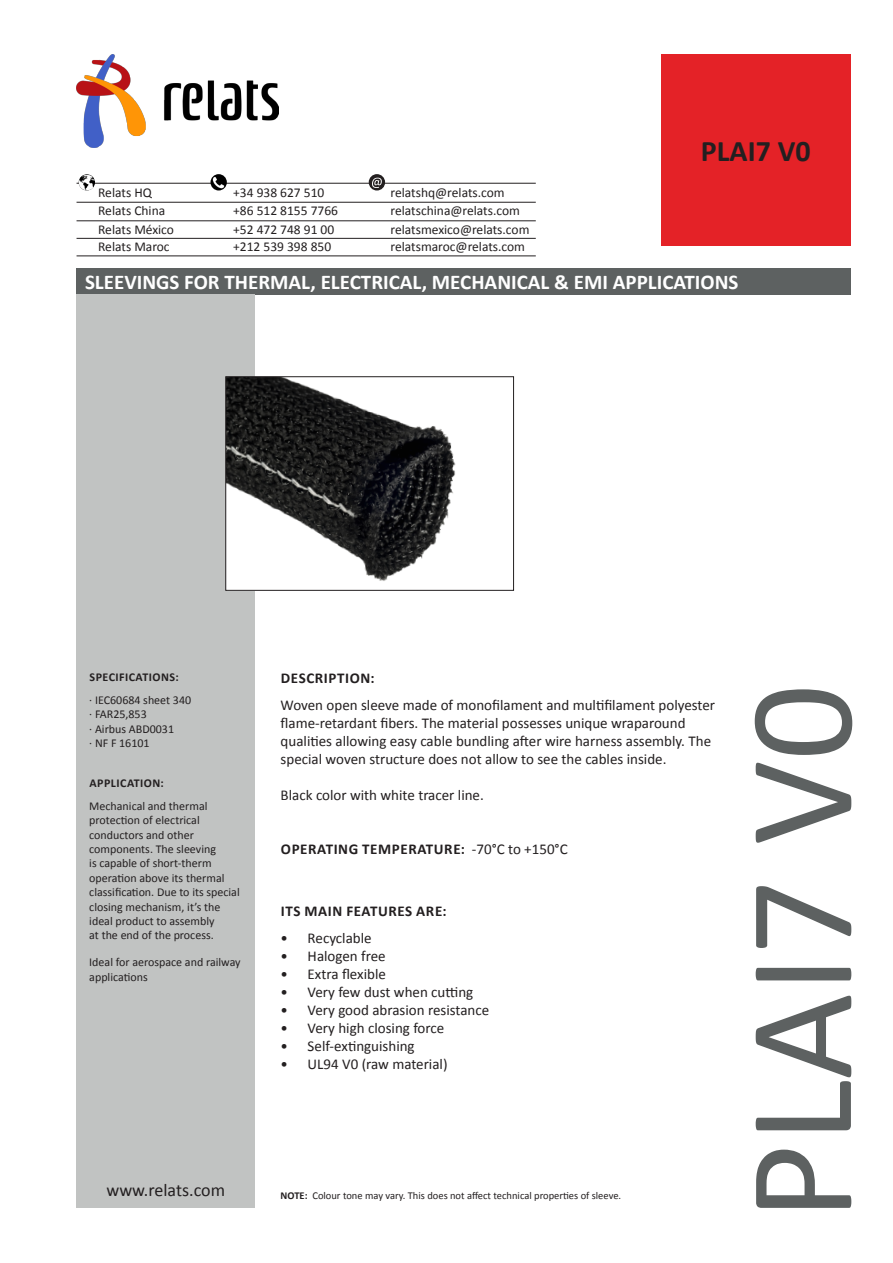
<style>
.page{position:relative;width:893px;height:1263px;background:#fff}
.page>*{position:absolute;margin:0;border:0;box-sizing:border-box;transform-origin:0 0}
.t1{font:150px "Calibri";color:#5d6161}
.t2{font:700 30px "Calibri";color:#231f20}
.t3{font:700 21px "Calibri";color:#fff}
.t4{font:18px "Calibri";color:#231f20}
.Description___Ta___M{font:15px/18px "Calibri";color:#231f20}
.Description___Ta___M-2{font:700 15px "Calibri";letter-spacing:.04em;color:#231f20}
.t5{font:13.5px "Calibri";color:#231f20}
.Aplicacions_-_COS{font:12px/14.4px "Calibri";color:#231f20}
.Especificacions_COS{font:12px "Calibri";color:#231f20}
.Especificacions_i_Ap{font:700 12px "Calibri";letter-spacing:.04em;color:#231f20}
.aplicacions_Títol{font:700 12px "Calibri";letter-spacing:.04em;color:#231f20}
.Description___Ta___M-3{font:10.5px "Calibri";color:#231f20}
.s1{font-weight:400}
.s2{font-weight:700}
</style>
<div class="page">
<img style="left:76px;top:54px;width:202px;height:94px">
<div style="left:77px;top:268px;width:774px;height:27px;background:#5d6161"></div>
<div style="left:77px;top:295px;width:178px;height:913px;background:#c1c3c2"></div>
<div style="left:661px;top:54px;width:189px;height:191px;background:#e42227"></div>
<img style="left:227px;top:378px;width:229px;height:211px">
<div style="left:225px;top:376px;width:289px;height:215px;border:1px solid #231f20"></div>
<div style="left:369px;top:174px;width:16px;height:16px;border:2px solid #231f20;border-radius:50%"></div>
<hr style="left:77px;top:183px;width:459px;height:1px;background:#231f20">
<hr style="left:77px;top:255px;width:459px;height:1px;background:#231f20">
<hr style="left:77px;top:238px;width:459px;height:1px;background:#231f20">
<hr style="left:77px;top:220px;width:459px;height:1px;background:#231f20">
<hr style="left:77px;top:202px;width:459px;height:1px;background:#231f20">
<img style="left:79px;top:174px;width:16px;height:16px;border-radius:8px">
<img style="left:210px;top:174px;width:17px;height:16px;border-radius:8px">
<svg style="left:372px;top:178px;width:10px;height:10px"></svg>
<p class="t5" style="left:98px;top:184px;width:55px">Relats HQ</p>
<p class="t5" style="left:98px;top:202px;width:69px">Relats China</p>
<p class="t5" style="left:98px;top:221px;width:77px">Relats México</p>
<p class="t5" style="left:98px;top:238px;width:73px">Relats Maroc</p>
<p class="t5" style="left:233px;top:184px;width:93px">+34 938 627 510</p>
<p class="t5" style="left:233px;top:202px;width:106px">+86 512 8155 7766</p>
<p class="t5" style="left:233px;top:221px;width:103px">+52 472 748 91 00</p>
<p class="t5" style="left:233px;top:238px;width:100px">+212 539 398 850</p>
<p class="t5" style="left:391px;top:184px;width:116px">relatshq@relats.com</p>
<p class="t5" style="left:391px;top:202px;width:131px">relatschina@relats.com</p>
<p class="t5" style="left:391px;top:221px;width:140px">relatsmexico@relats.com</p>
<p class="t5" style="left:391px;top:238px;width:136px">relatsmaroc@relats.com</p>
<p class="t2" style="left:701px;top:132px;width:111px">PLAI7 V0</p>
<p class="t3" style="left:85px;top:269px;width:655px">SLEEVINGS FOR THERMAL, ELECTRICAL, MECHANICAL &amp; EMI APPLICATIONS</p>
<p class="Especificacions_i_Ap" style="left:90px;top:669px;width:91px">SPECIFICATIONS:</p>
<p class="Especificacions_COS" style="left:89px;top:692px;width:103px">· IEC60684 sheet 340</p>
<p class="Especificacions_COS" style="left:89px;top:707px;width:59px">· FAR25,853</p>
<p class="Especificacions_COS" style="left:89px;top:721px;width:86px">· Airbus ABD0031</p>
<p class="Especificacions_COS" style="left:89px;top:735px;width:62px">· NF F 16101</p>
<p class="aplicacions_Títol" style="left:90px;top:775px;width:76px">APPLICATION:</p>
<p class="Aplicacions_-_COS" style="left:89px;top:799px;width:152px">Mechanical and thermal protection of electrical conductors and other components. The sleeving<br>is capable of short-therm operation above its thermal classification. Due to its special closing mechanism, it’s the ideal product to assembly<br>at the end of the process.</p>
<p class="Aplicacions_-_COS" style="left:89px;top:955px;width:153px">Ideal for aerospace and railway applications</p>
<p class="t4" style="left:106px;top:1178px;width:120px">www.relats.com</p>
<p class="Description___Ta___M-2" style="left:281px;top:668px;width:95px">DESCRIPTION:</p>
<p class="Description___Ta___M" style="left:281px;top:696px;width:436px">Woven open sleeve made of monofilament and multifilament polyester flame-retardant fibers. The material possesses unique wraparound qualities allowing easy cable bundling after wire harness assembly. The special woven structure does not allow to see the cables inside.</p>
<p class="Description___Ta___M" style="left:281px;top:786px;width:205px">Black color with white tracer line.</p>
<p class="Description___Ta___M-2" style="left:281px;top:839px;width:288px">OPERATING TEMPERATURE: <span class="s1">-70°C to +150°C</span></p>
<p class="Description___Ta___M-2" style="left:281px;top:902px;width:167px">ITS MAIN FEATURES ARE:</p>
<p class="Description___Ta___M" style="left:281px;top:929px;width:93px">• Recyclable</p>
<p class="Description___Ta___M" style="left:281px;top:947px;width:107px">• Halogen free</p>
<p class="Description___Ta___M" style="left:281px;top:965px;width:107px">• Extra flexible</p>
<p class="Description___Ta___M" style="left:281px;top:983px;width:194px">• Very few dust when cutting</p>
<p class="Description___Ta___M" style="left:281px;top:1001px;width:210px">• Very good abrasion resistance</p>
<p class="Description___Ta___M" style="left:281px;top:1019px;width:165px">• Very high closing force</p>
<p class="Description___Ta___M" style="left:281px;top:1037px;width:136px">• Self-extinguishing</p>
<p class="Description___Ta___M" style="left:281px;top:1055px;width:168px">• UL94 V0 (raw material)</p>
<p class="Description___Ta___M-3" style="left:281px;top:1189px;width:342px"><span class="s2">NOTE:</span> Colour tone may vary. This does not affect technical properties of sleeve.</p>
<p class="t1" style="left:706px;top:1220px;width:538px;rotate:-90deg">PLAI7 V0</p>
</div>
